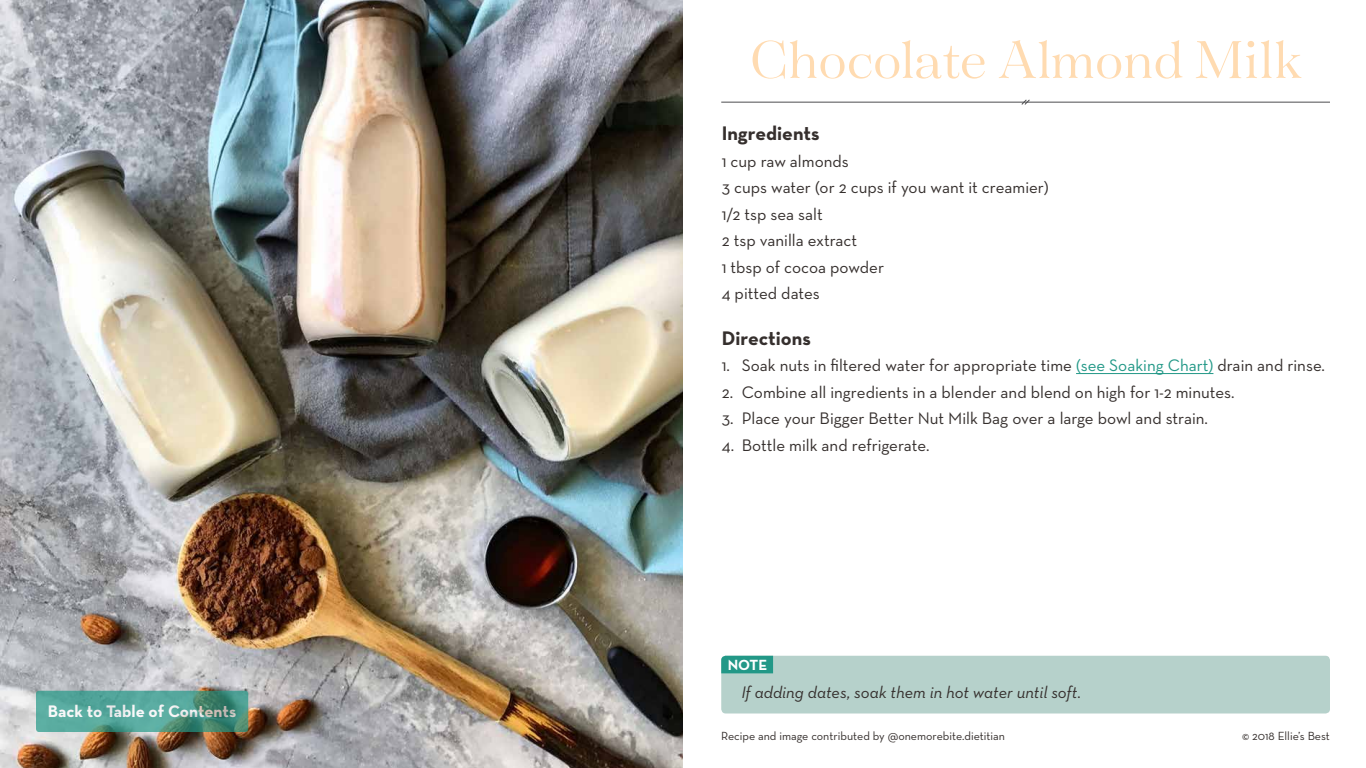
<style>
.page{position:relative;width:1366px;height:768px;background:#fff}
.page>*{position:absolute;margin:0;border:0;box-sizing:border-box;transform-origin:0 0}
.t1{font:58px "Tenez";letter-spacing:-.005em;color:#ffdbb1}
.t2{font:700 20px "Neutra Text";color:#352f2d}
.t3{font:17px/26.4px "Neutra Text";color:#352f2d}
.t4{font:italic 17px "Neutra Text";color:#352f2d}
.t5{font:700 17px "Neutra Text";color:#fff}
.t6{font:700 15px "Neutra Text";color:#fff}
.t7{font:12px "Neutra Text";color:#352f2d}
.s1{color:#229887}
</style>
<div class="page">
<img style="left:0;top:0;width:683px;height:768px">
<hr style="left:721px;top:102px;width:609px;height:1px;background:#4d4d4f">
<svg style="left:1020px;top:99px;width:11px;height:6px"></svg>
<svg style="left:36px;top:691px;width:212px;height:41px;background:#4f9e8f"></svg>
<hr style="left:1076px;top:373px;width:137px;height:1px;background:#229887">
<div style="left:721px;top:656px;width:609px;height:58px;background:#b6d1cb;border-radius:4px"></div>
<svg style="left:721px;top:656px;width:52px;height:17px"></svg>
<p class="t5" style="left:48px;top:701px;width:190px">Back to Table of Contents</p>
<h1 class="t1" style="left:750px;top:20px;width:554px">Chocolate Almond Milk</h1>
<p class="t2" style="left:722px;top:121px;width:99px">Ingredients</p>
<p class="t3" style="left:722px;top:148px;width:328px">1 cup raw almonds<br>3 cups water (or 2 cups if you want it creamier)<br>1/2 tsp sea salt<br>2 tsp vanilla extract<br>1 tbsp of cocoa powder<br>4 pitted dates</p>
<p class="t2" style="left:722px;top:326px;width:91px">Directions</p>
<p class="t3" style="left:722px;top:352px;width:605px">1. Soak nuts in filtered water for appropriate time <span class="s1">(see Soaking Chart)</span> drain and rinse.</p>
<p class="t3" style="left:722px;top:378px;width:514px">2. Combine all ingredients in a blender and blend on high for 1-2 minutes.</p>
<p class="t3" style="left:722px;top:405px;width:488px">3. Place your Bigger Better Nut Milk Bag over a large bowl and strain.</p>
<p class="t3" style="left:722px;top:431px;width:209px">4. Bottle milk and refrigerate.</p>
<p class="t6" style="left:728px;top:655px;width:41px">NOTE</p>
<p class="t4" style="left:742px;top:682px;width:341px">If adding dates, soak them in hot water until soft.</p>
<p class="t7" style="left:721px;top:729px;width:285px">Recipe and image contributed by @onemorebite.dietitian</p>
<p class="t7" style="left:1242px;top:729px;width:89px">© 2018 Ellie’s Best</p>
</div>
